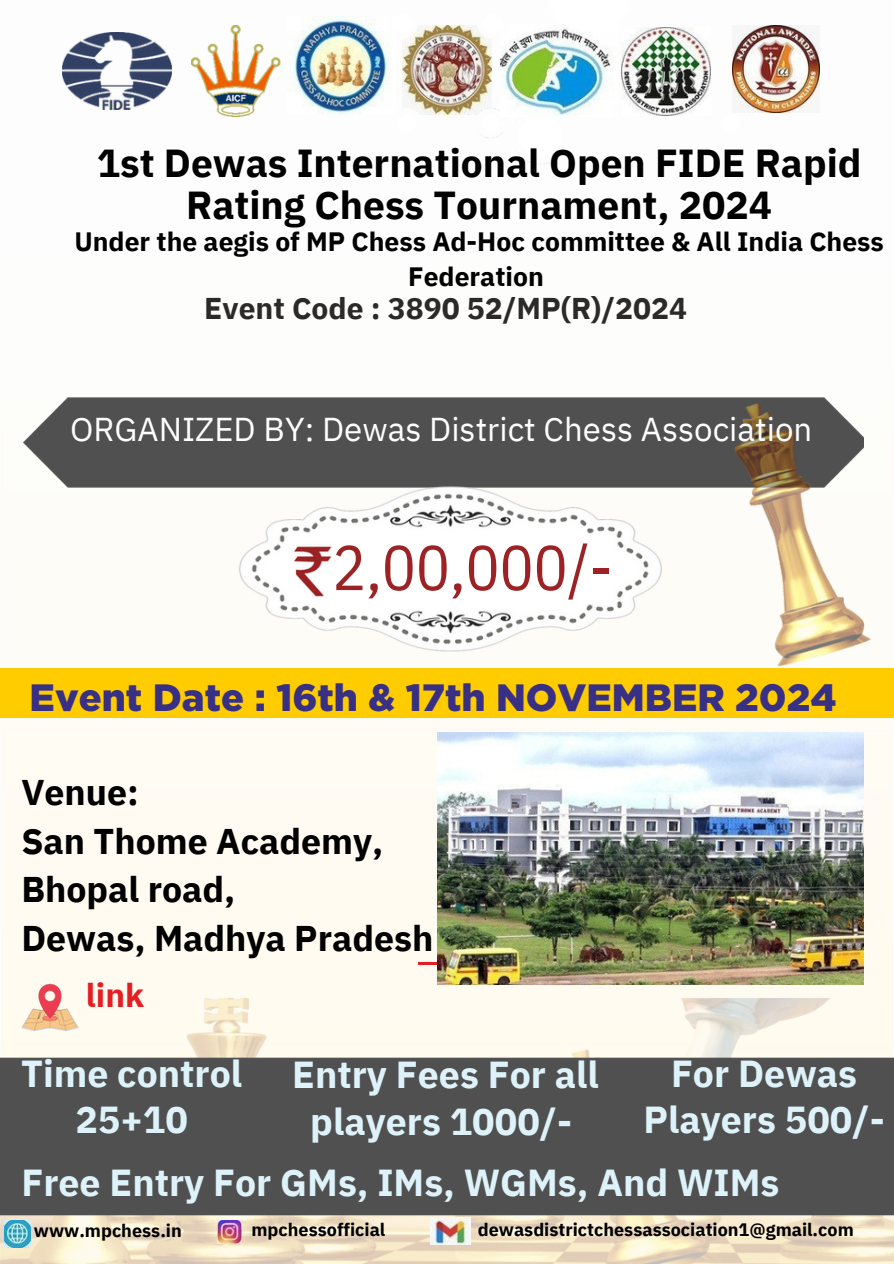
<style>
.page{position:relative;width:894px;height:1264px;background:#fff}
.page>*{position:absolute;margin:0;border:0;box-sizing:border-box;transform-origin:0 0}
.t1{font:63px "IBM Plex Sans Cond";color:#9b2225}
.t2{font:700 39px/41.7px "IBM Plex Sans";color:#000;text-align:center}
.t3{font:900 37.95px "Gotham";color:#383085}
.t4{font:700 37.5px/46.2px "IBM Plex Sans";color:#def2fa;text-align:center}
.t5{font:700 35.7px/48.3px "IBM Plex Sans";color:#000}
.t6{font:33px "IBM Plex Sans";color:#fefefe}
.t7{font:700 33px "IBM Plex Sans";color:#e31f24}
.t8{font:700 30px "IBM Plex Sans";color:#2b2929}
.t9{font:700 26.55px/34.8px "IBM Plex Sans";color:#000;text-align:center}
.t10{font:700 18px "IBM Plex Sans";color:#000}
</style>
<div class="page">
<img style="left:0;top:16px;width:893px;height:982px">
<img style="left:0;top:998px;width:893px;height:265px">
<div style="left:0;top:669px;width:893px;height:48px;background:#fc0"></div>
<img style="left:191px;top:26px;width:89px;height:90px">
<img style="left:62px;top:33px;width:110px;height:76px">
<div style="left:23px;top:397px;width:840px;height:90px;background:#505050"></div>
<img style="left:723px;top:399px;width:158px;height:269px">
<img style="left:231px;top:480px;width:438px;height:179px">
<img style="left:287px;top:17px;width:108px;height:97px">
<img style="left:402px;top:26px;width:89px;height:89px">
<img style="left:621px;top:28px;width:89px;height:87px">
<img style="left:15px;top:976px;width:71px;height:62px">
<div style="left:0;top:1057px;width:893px;height:158px;background:#505050"></div>
<hr style="left:418px;top:962px;width:57px;height:3px;background:#e31f24">
<img style="left:437px;top:732px;width:426px;height:252px">
<img style="left:468px;top:101px;width:107px;height:71px">
<img style="left:541px;top:16px;width:96px;height:27px">
<img style="left:715px;top:108px;width:30px;height:31px">
<img style="left:430px;top:1217px;width:40px;height:27px">
<img style="left:4px;top:1220px;width:26px;height:27px">
<img style="left:217px;top:1220px;width:25px;height:23px">
<img style="left:500px;top:24px;width:117px;height:93px">
<img style="left:387px;top:16px;width:31px;height:22px">
<img style="left:391px;top:108px;width:30px;height:31px">
<img style="left:477px;top:16px;width:31px;height:22px">
<img style="left:732px;top:26px;width:86px;height:87px">
<h2 class="t2" style="left:97px;top:142px;width:766px">1st Dewas International Open FIDE Rapid<br>Rating Chess Tournament, 2024</h2>
<h2 class="t9" style="left:74px;top:224px;width:810px">Under the aegis of MP Chess Ad-Hoc committee &amp; All India Chess<br>Federation</h2>
<p class="t8" style="left:204px;top:288px;width:484px">Event Code : 3890 52/MP(R)/2024</p>
<p class="t6" style="left:70px;top:407px;width:743px">ORGANIZED BY: Dewas District Chess Association</p>
<p class="t1" style="left:332px;top:525px;width:282px">2,00,000/-</p>
<h2 class="t3" style="left:30px;top:674px;width:808px">Event Date : 16th &amp; 17th NOVEMBER 2024</h2>
<p class="t5" style="left:21px;top:768px;width:413px">Venue:<br>San Thome Academy,<br>Bhopal road,<br>Dewas, Madhya Pradesh</p>
<h3 class="t7" style="left:86px;top:973px;width:60px">link</h3>
<p class="t4" style="left:21px;top:1049px;width:222px">Time control<br>25+10</p>
<h2 class="t4" style="left:292px;top:1051px;width:308px">Entry Fees For all players 1000/-</h2>
<h2 class="t4" style="left:643px;top:1049px;width:243px">For Dewas<br>Players 500/-</h2>
<h2 class="t4" style="left:21px;top:1159px;width:759px">Free Entry For GMs, IMs, WGMs, And WIMs</h2>
<h2 class="t10" style="left:34px;top:1218px;width:149px">www.mpchess.in</h2>
<p class="t10" style="left:251px;top:1217px;width:135px">mpchessofficial</p>
<p class="t10" style="left:477px;top:1217px;width:377px">dewasdistrictchessassociation1@gmail.com</p>
</div>
